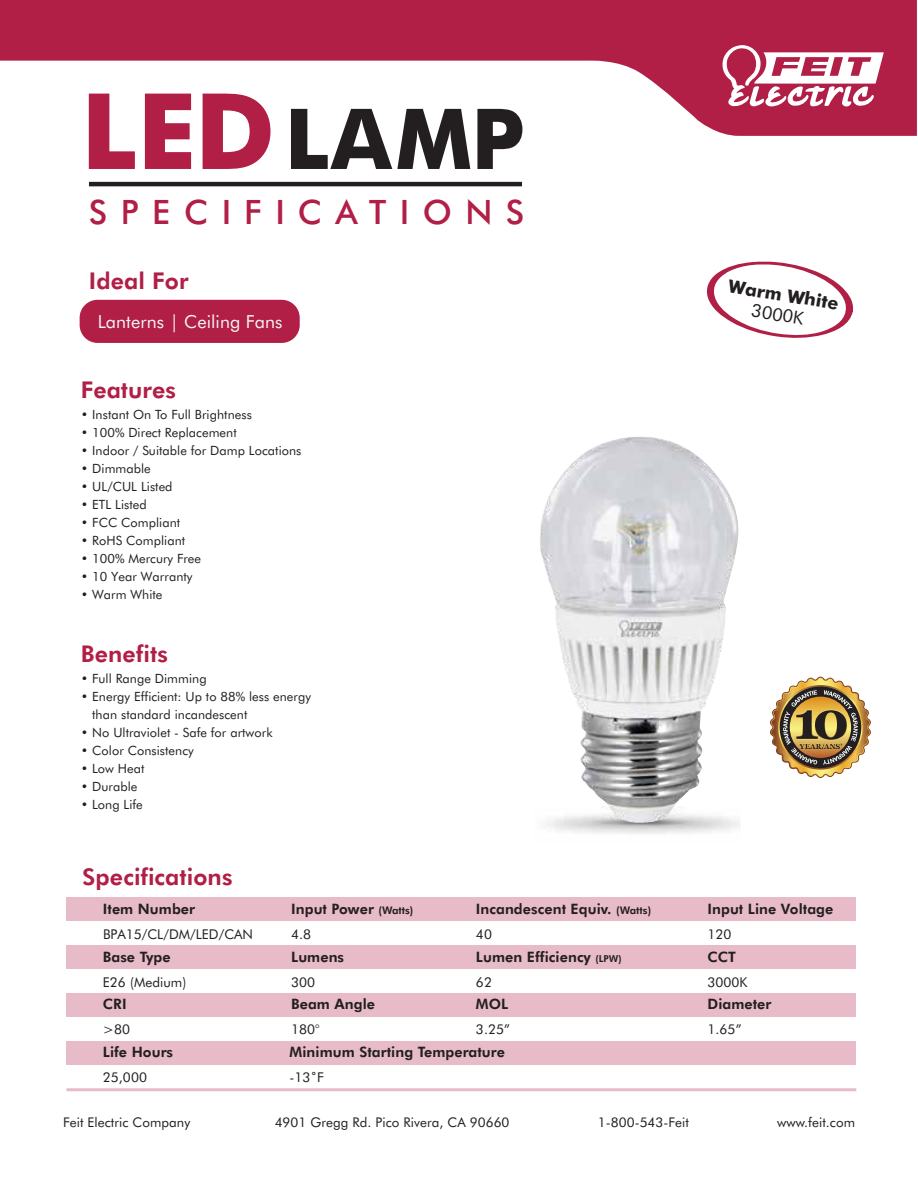
<style>
.page{position:relative;width:918px;height:1188px;background:#fff}
.page>*{position:absolute;margin:0;border:0;box-sizing:border-box;transform-origin:0 0}
.t1{font:700 84px "Futura BT";color:#231f20}
.t2{font:500 33.6px "Futura BT";letter-spacing:.4em;color:#b11e46}
.t3{font:800 23.1px "Futura BT";letter-spacing:.005em;color:#b11e46}
.t4{font:18px "Futura BT";letter-spacing:.005em;color:#f5f5f5}
.t5{font:700 17.85px "Futura BT";color:#231f20}
.t6{font:17.85px "Futura BT";color:#231f20}
.t7{font:800 14.4px "Futura BT";letter-spacing:.005em;color:#231f20}
.t8{font:13.5px "Futura BT";letter-spacing:.005em;color:#231f20}
.t9{font:13.35px "Futura BT";letter-spacing:.005em;color:#231f20}
.t10{font:12.75px/18px "Futura BT";letter-spacing:.005em;color:#231f20}
.s1{font-size:105.45px;color:#b11e46}
.s2{font-size:10.5px}
.s3{font-size:9.6px}
</style>
<div class="page">
<hr style="left:66px;top:1088px;width:790px;height:3px;background:#b11e46">
<div style="left:66px;top:897px;width:790px;height:24px;background:#e7bbc7"></div>
<div style="left:66px;top:945px;width:790px;height:24px;background:#e7bbc7"></div>
<div style="left:66px;top:993px;width:790px;height:24px;background:#e7bbc7"></div>
<div style="left:66px;top:1041px;width:790px;height:24px;background:#e7bbc7"></div>
<svg style="left:706px;top:261px;width:147px;height:77px"></svg>
<hr style="left:89px;top:182px;width:433px;height:4px;background:#231f20">
<svg style="left:0;top:0;width:917px;height:136px;fill:#b11e46"></svg>
<svg style="left:721px;top:45px;width:163px;height:63px"></svg>
<div style="left:80px;top:300px;width:220px;height:43px;background:#b11e46;border-radius:18px"></div>
<img style="left:538px;top:436px;width:202px;height:389px">
<svg style="left:770px;top:677px;width:101px;height:101px"></svg>
<h1 class="t1" style="left:81px;top:88px;width:445px"><span class="s1">LED</span>LAMP</h1>
<h2 class="t2" style="left:89px;top:191px;width:437px">SPECIFICATIONS</h2>
<h3 class="t3" style="left:89px;top:267px;width:101px">Ideal For</h3>
<h3 class="t4" style="left:98px;top:311px;width:186px">Lanterns | Ceiling Fans</h3>
<h3 class="t3" style="left:81px;top:376px;width:97px">Features</h3>
<p class="t10" style="left:81px;top:405px;width:173px">• Instant On To Full Brightness</p>
<p class="t10" style="left:81px;top:423px;width:157px">• 100% Direct Replacement</p>
<p class="t10" style="left:81px;top:441px;width:222px">• Indoor / Suitable for Damp Locations</p>
<p class="t10" style="left:81px;top:459px;width:72px">• Dimmable</p>
<p class="t10" style="left:81px;top:477px;width:93px">• UL/CUL Listed</p>
<p class="t10" style="left:81px;top:495px;width:67px">• ETL Listed</p>
<p class="t10" style="left:81px;top:513px;width:101px">• FCC Compliant</p>
<p class="t10" style="left:81px;top:531px;width:106px">• RoHS Compliant</p>
<p class="t10" style="left:81px;top:549px;width:122px">• 100% Mercury Free</p>
<p class="t10" style="left:81px;top:567px;width:113px">• 10 Year Warranty</p>
<p class="t10" style="left:81px;top:585px;width:83px">• Warm White</p>
<h3 class="t3" style="left:81px;top:639px;width:89px">Benefits</h3>
<p class="t10" style="left:81px;top:669px;width:127px">• Full Range Dimming</p>
<p class="t10" style="left:92px;top:687px;width:220px;text-indent:-11px">• Energy Efficient: Up to 88% less energy than standard incandescent</p>
<p class="t10" style="left:81px;top:723px;width:193px">• No Ultraviolet - Safe for artwork</p>
<p class="t10" style="left:81px;top:741px;width:114px">• Color Consistency</p>
<p class="t10" style="left:81px;top:759px;width:65px">• Low Heat</p>
<p class="t10" style="left:81px;top:777px;width:58px">• Durable</p>
<p class="t10" style="left:81px;top:795px;width:64px">• Long Life</p>
<h3 class="t3" style="left:82px;top:862px;width:152px">Specifications</h3>
<p class="t7" style="left:103px;top:900px;width:94px">Item Number</p>
<p class="t7" style="left:291px;top:900px;width:124px">Input Power <span class="s2">(Watts)</span></p>
<p class="t7" style="left:476px;top:900px;width:177px">Incandescent Equiv. <span class="s2">(Watts)</span></p>
<h3 class="t5" style="left:730px;top:275px;width:113px;rotate:9deg">Warm White</h3>
<h3 class="t6" style="left:753px;top:299px;width:54px;rotate:9deg">3000K</h3>
<p class="t7" style="left:708px;top:900px;width:127px">Input Line Voltage</p>
<p class="t8" style="left:103px;top:926px;width:152px">BPA15/CL/DM/LED/CAN</p>
<p class="t8" style="left:291px;top:926px;width:22px">4.8</p>
<p class="t8" style="left:476px;top:926px;width:17px">40</p>
<p class="t8" style="left:708px;top:926px;width:26px">120</p>
<p class="t8" style="left:291px;top:974px;width:26px">300</p>
<p class="t8" style="left:476px;top:974px;width:17px">62</p>
<p class="t8" style="left:291px;top:1021px;width:30px">180°</p>
<p class="t8" style="left:708px;top:1021px;width:36px">1.65”</p>
<p class="t7" style="left:476px;top:948px;width:147px">Lumen Efficiency <span class="s3">(LPW)</span></p>
<p class="t7" style="left:708px;top:948px;width:30px">CCT</p>
<p class="t7" style="left:291px;top:948px;width:54px">Lumens</p>
<p class="t7" style="left:291px;top:995px;width:85px">Beam Angle</p>
<p class="t7" style="left:708px;top:995px;width:65px">Diameter</p>
<p class="t7" style="left:103px;top:948px;width:69px">Base Type</p>
<p class="t8" style="left:103px;top:974px;width:85px">E26 (Medium)</p>
<p class="t8" style="left:708px;top:974px;width:42px">3000K</p>
<p class="t7" style="left:103px;top:995px;width:25px">CRI</p>
<p class="t7" style="left:103px;top:1043px;width:72px">Life Hours</p>
<p class="t8" style="left:103px;top:1069px;width:46px">25,000</p>
<p class="t7" style="left:476px;top:995px;width:34px">MOL</p>
<p class="t7" style="left:290px;top:1043px;width:217px">Minimum Starting Temperature</p>
<p class="t8" style="left:103px;top:1021px;width:29px">&gt;80</p>
<p class="t8" style="left:476px;top:1021px;width:36px">3.25”</p>
<p class="t8" style="left:290px;top:1069px;width:36px">-13˚F</p>
<p class="t9" style="left:63px;top:1114px;width:129px">Feit Electric Company</p>
<p class="t9" style="left:275px;top:1114px;width:236px">4901 Gregg Rd. Pico Rivera, CA 90660</p>
<p class="t9" style="left:598px;top:1114px;width:92px">1-800-543-Feit</p>
<p class="t9" style="left:777px;top:1114px;width:79px">www.feit.com</p>
</div>
